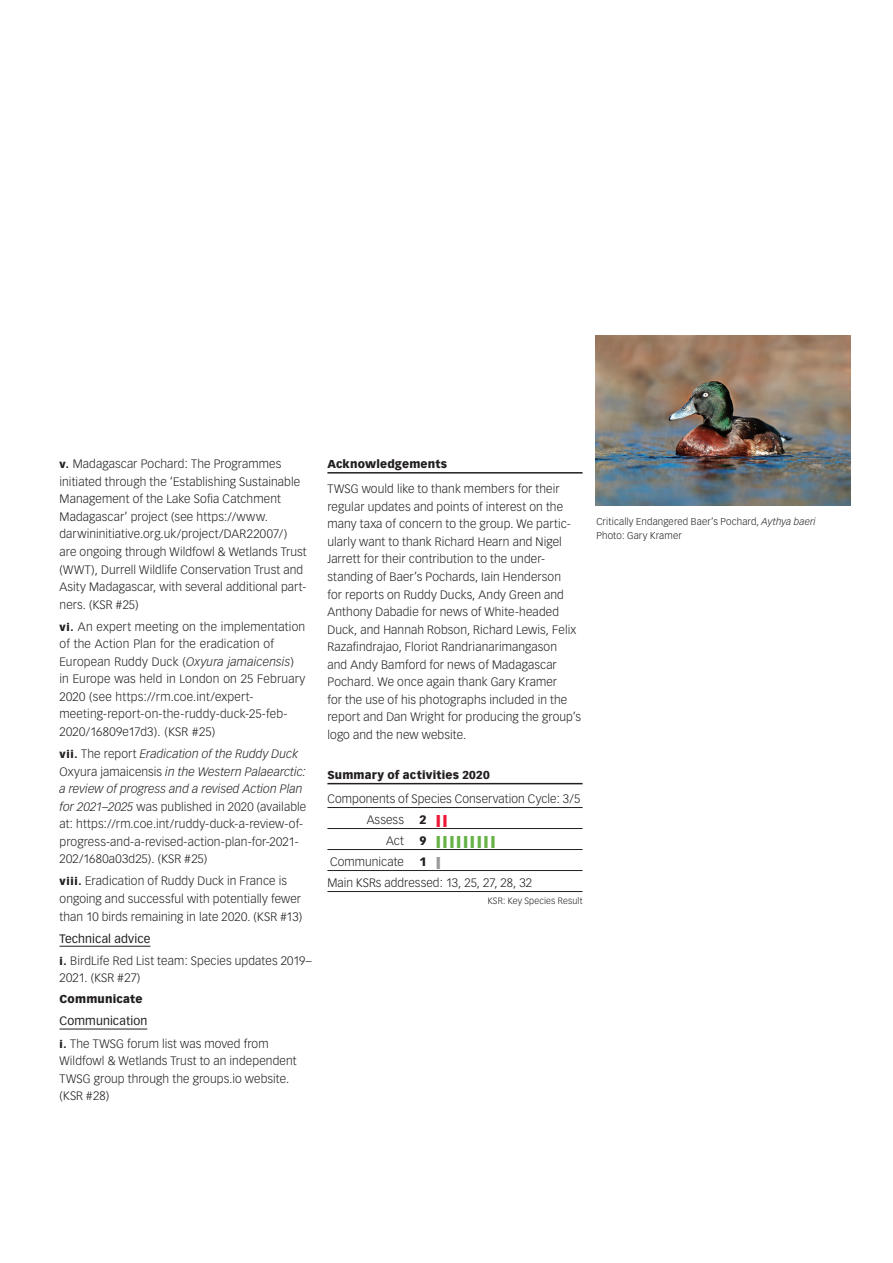
<style>
.page{position:relative;width:893px;height:1263px;background:#fff}
.page>*{position:absolute;margin:0;border:0;box-sizing:border-box;transform-origin:0 0}
.t1{font:300 12px/17.5px "Vectora LH";letter-spacing:.01em;color:#231f20}
.t2{font:900 12px "Vectora LH";color:#67b247;scale:2.2 1}
.t3{font:900 12px "Vectora LH";color:#ed1a3a;scale:2.2 1}
.t4{font:900 11.25px "Vectora LH";letter-spacing:.015em;color:#231f20}
.t5{font:300 9.75px/13.5px "Vectora LH";letter-spacing:.015em;color:#231f20}
.t6{font:300 9px "Vectora LH";letter-spacing:.015em;color:#231f20}
.s1{font-weight:900;font-size:10.5px}
.s2{font-style:italic}
.s3{font-weight:400}
.s4{color:#231f20}
.s5{font-weight:900}
.s6{font-weight:900;color:#9a9899}
</style>
<div class="page">
<hr style="left:60px;top:946px;width:90px;height:1px;background:#231f20">
<hr style="left:60px;top:1029px;width:87px;height:1px;background:#231f20">
<hr style="left:327px;top:472px;width:256px;height:2px;background:#231f20">
<hr style="left:327px;top:783px;width:256px;height:1px;background:#231f20">
<hr style="left:327px;top:807px;width:256px;height:1px;background:#231f20">
<hr style="left:327px;top:828px;width:256px;height:1px;background:#231f20">
<hr style="left:327px;top:849px;width:256px;height:1px;background:#231f20">
<hr style="left:327px;top:870px;width:256px;height:1px;background:#231f20">
<hr style="left:327px;top:891px;width:256px;height:1px;background:#231f20">
<img style="left:595px;top:335px;width:256px;height:170px">
<p class="t1" style="left:60px;top:455px;width:249px"><span class="s1">v.</span> Madagascar Pochard: The Programmes initiated through the ‘Establishing Sustainable Management of the Lake Sofia Catchment Madagascar’ project (see https://www. darwininitiative.org.uk/project/DAR22007/) are ongoing through Wildfowl &amp; Wetlands Trust (WWT), Durrell Wildlife Conservation Trust and Asity Madagascar, with several additional part&shy;ners. (KSR #25)</p>
<p class="t1" style="left:60px;top:618px;width:247px"><span class="s1">vi.</span> An expert meeting on the implementation of the Action Plan for the eradication of European Ruddy Duck (<span class="s2">Oxyura jamaicensis</span>) in Europe was held in London on 25 February 2020 (see https://rm.coe.int/expert&shy;meeting-report-on-the-ruddy-duck-25-feb-2020/16809e17d3). (KSR #25)</p>
<p class="t1" style="left:60px;top:745px;width:248px"><span class="s1">vii.</span> The report <span class="s2">Eradication of the Ruddy Duck </span>Oxyura jamaicensis <span class="s2">in the Western Palaearctic: a review of progress and a revised Action Plan for 2021–2025</span> was published in 2020 (available at: https://rm.coe.int/ruddy-duck-a-review-of&shy;progress-and-a-revised-action-plan-for-2021- 202/1680a03d25). (KSR #25)</p>
<p class="t1" style="left:60px;top:872px;width:244px"><span class="s1">viii.</span> Eradication of Ruddy Duck in France is ongoing and successful with potentially fewer than 10 birds remaining in late 2020. (KSR #13)</p>
<p class="t1" style="left:60px;top:927px;width:254px;line-height:22px"><span class="s3">Technical advice<br></span><span class="s1">i.</span> BirdLife Red List team: Species updates 2019–</p>
<p class="t1" style="left:60px;top:969px;width:82px">2021. (KSR #27)</p>
<p class="t4" style="left:60px;top:992px;width:85px">Communicate</p>
<p class="t1" style="left:60px;top:1010px;width:211px;line-height:22px"><span class="s3">Communication<br></span><span class="s1">i.</span> The TWSG forum list was moved from</p>
<p class="t1" style="left:60px;top:1052px;width:239px">Wildfowl &amp; Wetlands Trust to an independent<br>TWSG group through the groups.io website. (KSR #28)</p>
<p class="t4" style="left:327px;top:457px;width:121px">Acknowledgements</p>
<p class="t1" style="left:327px;top:480px;width:255px">TWSG would like to thank members for their regular updates and points of interest on the many taxa of concern to the group. We partic&shy;ularly want to thank Richard Hearn and Nigel Jarrett for their contribution to the under&shy;standing of Baer’s Pochards, Iain Henderson<br>for reports on Ruddy Ducks, Andy Green and Anthony Dabadie for news of White-headed Duck, and Hannah Robson, Richard Lewis, Felix Razafindrajao, Floriot Randrianarimangason<br>and Andy Bamford for news of Madagascar Pochard. We once again thank Gary Kramer<br>for the use of his photographs included in the report and Dan Wright for producing the group’s logo and the new website.</p>
<p class="t4" style="left:327px;top:768px;width:164px">Summary of activities 2020</p>
<p class="t1" style="left:367px;top:788px;width:215px;line-height:21px;text-indent:-39px">Components of Species Conservation Cycle: 3/5<br>Assess</p>
<p class="t3" style="left:419px;top:812px;width:15px"><span class="s4">2</span> ||</p>
<p class="t1" style="left:386px;top:832px;width:19px">Act</p>
<p class="t2" style="left:419px;top:833px;width:36px"><span class="s4">9</span> |||||||||</p>
<p class="t1" style="left:330px;top:853px;width:75px">Communicate</p>
<p class="t1" style="left:327px;top:851px;width:206px;line-height:21px;text-align:center"><span class="s5">1</span> <span class="s6">|<br></span>Main KSRs addressed: 13, 25, 27, 28, 32</p>
<p class="t6" style="left:488px;top:895px;width:96px">KSR: Key Species Result</p>
<p class="t5" style="left:596px;top:515px;width:221px">Critically Endangered Baer’s Pochard, <span class="s2">Aythya baeri<br></span>Photo: Gary Kramer</p>
</div>
